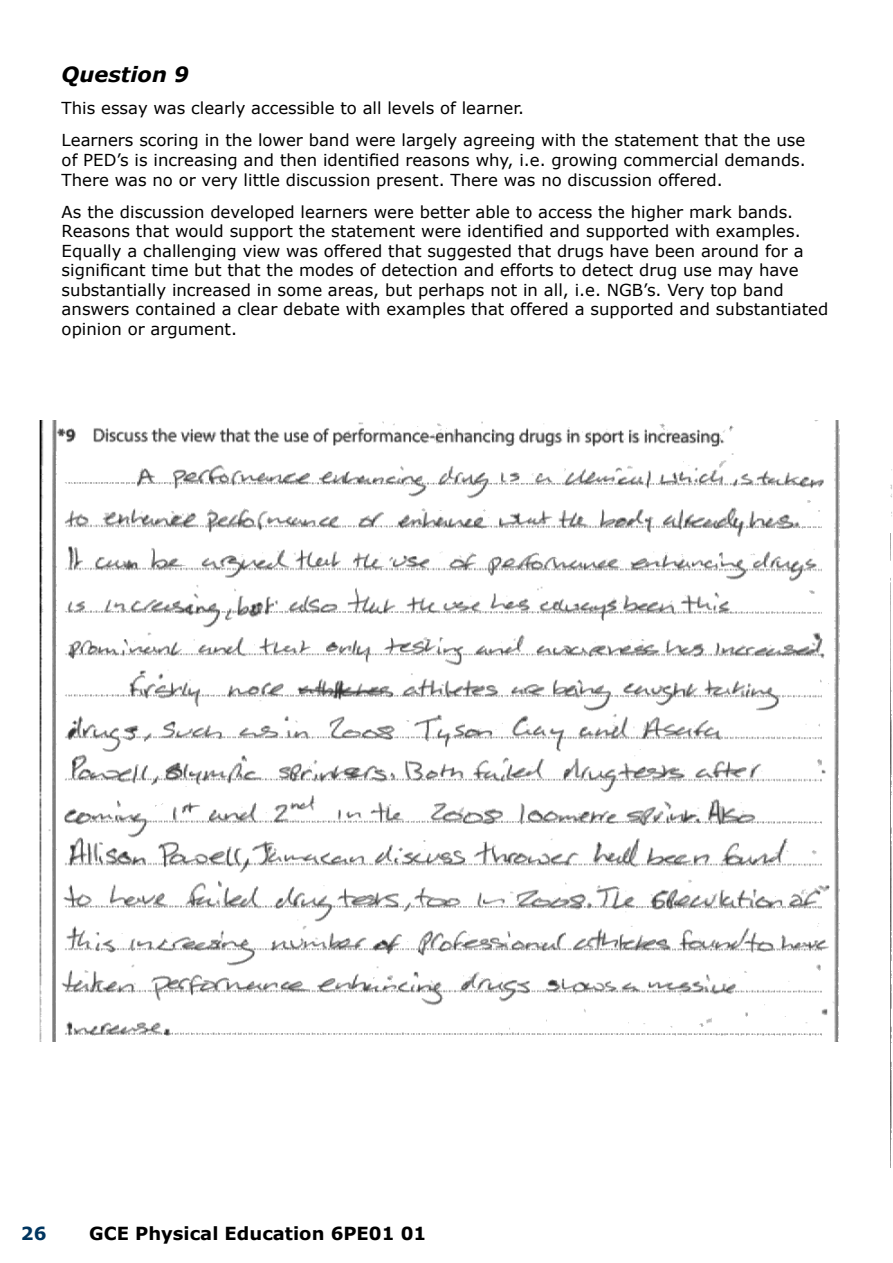
<style>
.page{position:relative;width:893px;height:1263px;background:#fff}
.page>*{position:absolute;margin:0;border:0;box-sizing:border-box;transform-origin:0 0}
.t1{font:italic 700 21px "Verdana";color:#000}
.t2{font:700 18px "Verdana";color:#000}
.t3{font:700 18px "Verdana";color:#00355f}
.t4{font:16.5px/19.5px "Verdana";color:#000}
</style>
<div class="page">
<img style="left:39px;top:421px;width:853px;height:621px">
<img style="left:890px;top:534px;width:2px;height:633px">
<p class="t1" style="left:62px;top:59px;width:129px">Question 9</p>
<p class="t4" style="left:62px;top:92px;width:745px;line-height:32.2px">This essay was clearly accessible to all levels of learner.<br>Learners scoring in the lower band were largely agreeing with the statement that the use</p>
<p class="t4" style="left:62px;top:150px;width:746px">of PED’s is increasing and then identified reasons why, i.e. growing commercial demands.<br>There was no or very little discussion present. There was no discussion offered.</p>
<p class="t4" style="left:62px;top:202px;width:768px">As the discussion developed learners were better able to access the higher mark bands.<br>Reasons that would support the statement were identified and supported with examples.<br>Equally a challenging view was offered that suggested that drugs have been around for a significant time but that the modes of detection and efforts to detect drug use may have substantially increased in some areas, but perhaps not in all, i.e. NGB’s. Very top band answers contained a clear debate with examples that offered a supported and substantiated opinion or argument.</p>
<p class="t3" style="left:21px;top:1221px;width:27px">26</p>
<p class="t2" style="left:89px;top:1221px;width:339px">GCE Physical Education 6PE01 01</p>
</div>
